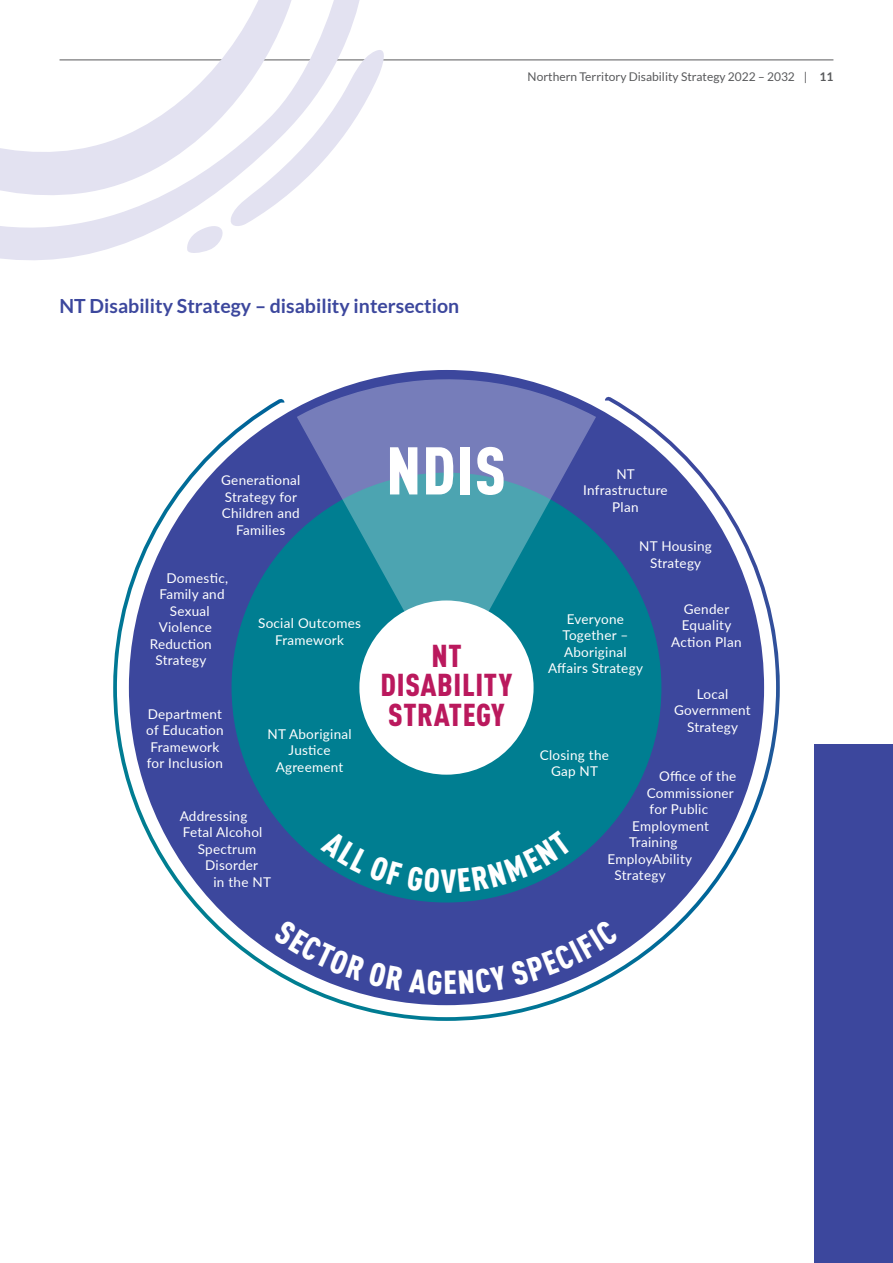
<style>
.page{position:relative;width:893px;height:1263px;background:#fff}
.page>*{position:absolute;margin:0;border:0;box-sizing:border-box;transform-origin:0 0}
.t1{font:900 66.3px "DIN Cond";color:#fff}
.t2{font:900 31.2px/29.2px "DIN Cond";letter-spacing:.02em;color:#ba195d;text-align:center}
.t3{font:700 19.5px "Lato";color:#3c479d}
.t4{font:13.5px/16.5px "Lato";letter-spacing:.02em;color:#fff;text-align:center}
.t5{font:12px "Lato";color:#58595b}
.s1{font-weight:700}
</style>
<div class="page">
<hr style="left:60px;top:60px;width:773px;height:1px;background:#58595b">
<svg style="left:0;top:0;width:390px;height:255px"></svg>
<svg style="left:113px;top:396px;width:667px;height:625px"></svg>
<div style="left:129px;top:370px;width:635px;height:635px;background:#3c479d;border-radius:50%"></div>
<div style="left:232px;top:473px;width:429px;height:429px;background:#007e91;border-radius:50%"></div>
<div style="left:359px;top:600px;width:175px;height:175px;background:#fff;border-radius:50%"></div>
<svg style="left:297px;top:379px;width:299px;height:308px"></svg>
<div style="left:814px;top:744px;width:79px;height:519px;background:#3c479d"></div>
<svg style="left:320px;top:861px;width:252px;height:32px"></svg>
<svg style="left:273px;top:953px;width:346px;height:41px"></svg>
<p class="t5" style="left:528px;top:70px;width:307px">Northern Territory Disability Strategy 2022 – 2032 | <span class="s1">11</span></p>
<h3 class="t3" style="left:60px;top:295px;width:401px">NT Disability Strategy – disability intersection</h3>
<p class="t4" style="left:221px;top:471px;width:81px">Generational<br>Strategy for<br>Children and<br>Families</p>
<p class="t4" style="left:166px;top:569px;width:63px">Domestic,</p>
<p class="t4" style="left:159px;top:586px;width:67px">Family and</p>
<p class="t4" style="left:170px;top:602px;width:41px">Sexual</p>
<p class="t4" style="left:159px;top:619px;width:55px">Violence</p>
<p class="t4" style="left:150px;top:635px;width:64px">Reduction</p>
<p class="t4" style="left:155px;top:652px;width:53px">Strategy</p>
<p class="t4" style="left:146px;top:705px;width:79px">Department of Education<br>Framework for Inclusion</p>
<p class="t4" style="left:258px;top:614px;width:104px">Social Outcomes<br>Framework</p>
<p class="t4" style="left:267px;top:725px;width:86px">NT Aboriginal<br>Justice<br>Agreement</p>
<p class="t4" style="left:180px;top:807px;width:69px">Addressing</p>
<p class="t4" style="left:183px;top:824px;width:81px">Fetal Alcohol</p>
<p class="t4" style="left:198px;top:840px;width:60px">Spectrum</p>
<p class="t4" style="left:205px;top:857px;width:55px">Disorder</p>
<p class="t4" style="left:213px;top:873px;width:59px">in the NT</p>
<h1 class="t1" style="left:386px;top:429px;width:121px">NDIS</h1>
<h2 class="t2" style="left:381px;top:640px;width:133px">NT<br>DISABILITY<br>STRATEGY</h2>
<p class="t4" style="left:583px;top:465px;width:86px">NT<br>Infrastructure<br>Plan</p>
<p class="t4" style="left:639px;top:537px;width:74px">NT Housing<br>Strategy</p>
<p class="t4" style="left:548px;top:610px;width:96px">Everyone<br>Together –<br>Aboriginal<br>Affairs Strategy</p>
<p class="t4" style="left:671px;top:600px;width:72px">Gender<br>Equality<br>Action Plan</p>
<p class="t4" style="left:674px;top:685px;width:78px">Local<br>Government<br>Strategy</p>
<p class="t4" style="left:540px;top:746px;width:71px">Closing the<br>Gap NT</p>
<p class="t4" style="left:659px;top:768px;width:79px">Office of the</p>
<p class="t4" style="left:647px;top:784px;width:89px">Commissioner</p>
<p class="t4" style="left:650px;top:801px;width:60px">for Public</p>
<p class="t4" style="left:632px;top:817px;width:78px">Employment</p>
<p class="t4" style="left:629px;top:834px;width:50px">Training</p>
<p class="t4" style="left:607px;top:850px;width:86px">EmployAbility</p>
<p class="t4" style="left:615px;top:867px;width:53px">Strategy</p>
</div>
